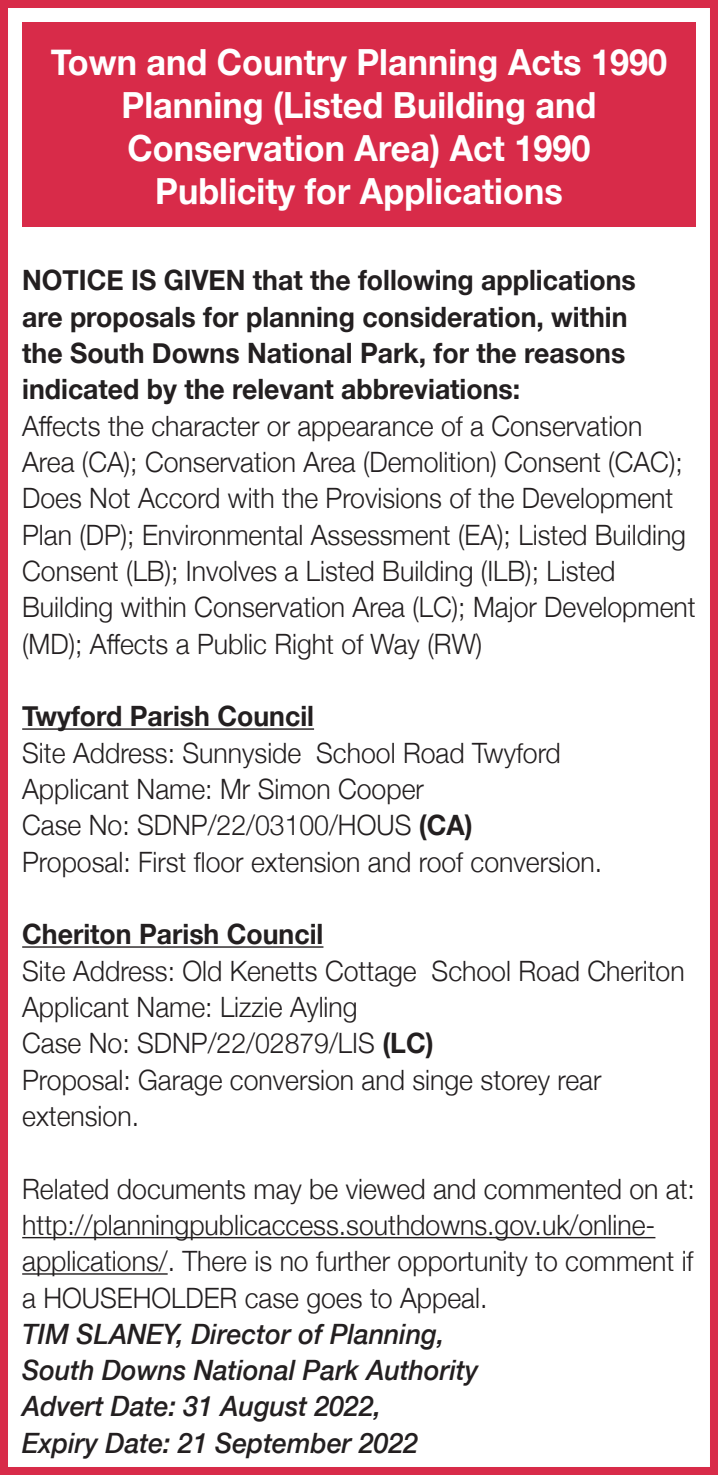
<style>
.page{position:relative;width:718px;height:1475px;background:#fff}
.page>*{position:absolute;margin:0;border:0;box-sizing:border-box;transform-origin:0 0}
.WCC_9pt_bold_header{font:700 36px/43.2px "Helvetica Neue";color:#fff;scale:.95 1}
.WCC_7pt{font:300 28px/36.4px "Helvetica Neue";color:#231f20;scale:.95 1}
.WCC_7pt-2{font:700 28px/36.4px "Helvetica Neue";color:#231f20;scale:.95 1}
.WCC_7pt-3{font:italic 500 28px "Helvetica Neue";color:#231f20;scale:.95 1}
.s1{font-weight:700}
</style>
<div class="page">
<hr style="left:22px;top:728px;width:292px;height:1px;background:#231f20">
<hr style="left:22px;top:946px;width:301px;height:1px;background:#231f20">
<hr style="left:22px;top:1236px;width:633px;height:2px;background:#231f20">
<hr style="left:22px;top:1272px;width:145px;height:2px;background:#231f20">
<div style="left:0;top:0;width:717px;height:1474px;border:8px solid #d82b49"></div>
<div style="left:22px;top:23px;width:673px;height:204px;background:#d82b49"></div>
<p class="WCC_9pt_bold_header" style="left:51px;top:41px;width:650px">Town and Country Planning Acts 1990</p>
<p class="WCC_9pt_bold_header" style="left:121px;top:84px;width:501px">Planning (Listed Building and<br>Conservation Area) Act 1990 </p>
<p class="WCC_9pt_bold_header" style="left:155px;top:171px;width:430px">Publicity for Applications</p>
<p class="WCC_7pt-2" style="left:22px;top:263px;width:647px">NOTICE IS GIVEN that the following applications are proposals for planning consideration, within the South Downs National Park, for the reasons indicated by the relevant abbreviations:</p>
<p class="WCC_7pt" style="left:22px;top:405px;width:710px">Affects the character or appearance of a Conservation Area (CA); Conservation Area (Demolition) Consent (CAC); Does Not Accord with the Provisions of the Development Plan (DP); Environmental Assessment (EA); Listed Building Consent (LB); Involves a Listed Building (ILB); Listed Building within Conservation Area (LC); Major Development (MD); Affects a Public Right of Way (RW)</p>
<p class="WCC_7pt-2" style="left:22px;top:698px;width:308px">Twyford Parish Council</p>
<p class="WCC_7pt" style="left:22px;top:732px;width:568px">Site Address: Sunnyside School Road Twyford</p>
<p class="WCC_7pt" style="left:22px;top:768px;width:424px">Applicant Name: Mr Simon Cooper</p>
<p class="WCC_7pt" style="left:22px;top:804px;width:475px">Case No: SDNP/22/03100/HOUS <span class="s1">(CA)</span></p>
<p class="WCC_7pt" style="left:22px;top:841px;width:611px">Proposal: First floor extension and roof conversion.</p>
<p class="WCC_7pt-2" style="left:22px;top:916px;width:318px">Cheriton Parish Council</p>
<p class="WCC_7pt" style="left:22px;top:950px;width:698px">Site Address: Old Kenetts Cottage School Road Cheriton</p>
<p class="WCC_7pt" style="left:22px;top:986px;width:354px">Applicant Name: Lizzie Ayling</p>
<p class="WCC_7pt" style="left:22px;top:1022px;width:434px">Case No: SDNP/22/02879/LIS <span class="s1">(LC)</span></p>
<p class="WCC_7pt" style="left:22px;top:1059px;width:611px">Proposal: Garage conversion and singe storey rear extension.</p>
<p class="WCC_7pt" style="left:22px;top:1168px;width:709px">Related documents may be viewed and commented on at: http://planningpublicaccess.southdowns.gov.uk/online&shy;applications/. There is no further opportunity to comment if a HOUSEHOLDER case goes to Appeal.</p>
<p class="WCC_7pt-3" style="left:22px;top:1309px;width:445px">TIM SLANEY, Director of Planning,</p>
<p class="WCC_7pt-3" style="left:22px;top:1345px;width:481px">South Downs National Park Authority</p>
<p class="WCC_7pt-3" style="left:22px;top:1382px;width:379px">Advert Date: 31 August 2022,</p>
<p class="WCC_7pt-3" style="left:22px;top:1418px;width:418px">Expiry Date: 21 September 2022</p>
</div>
